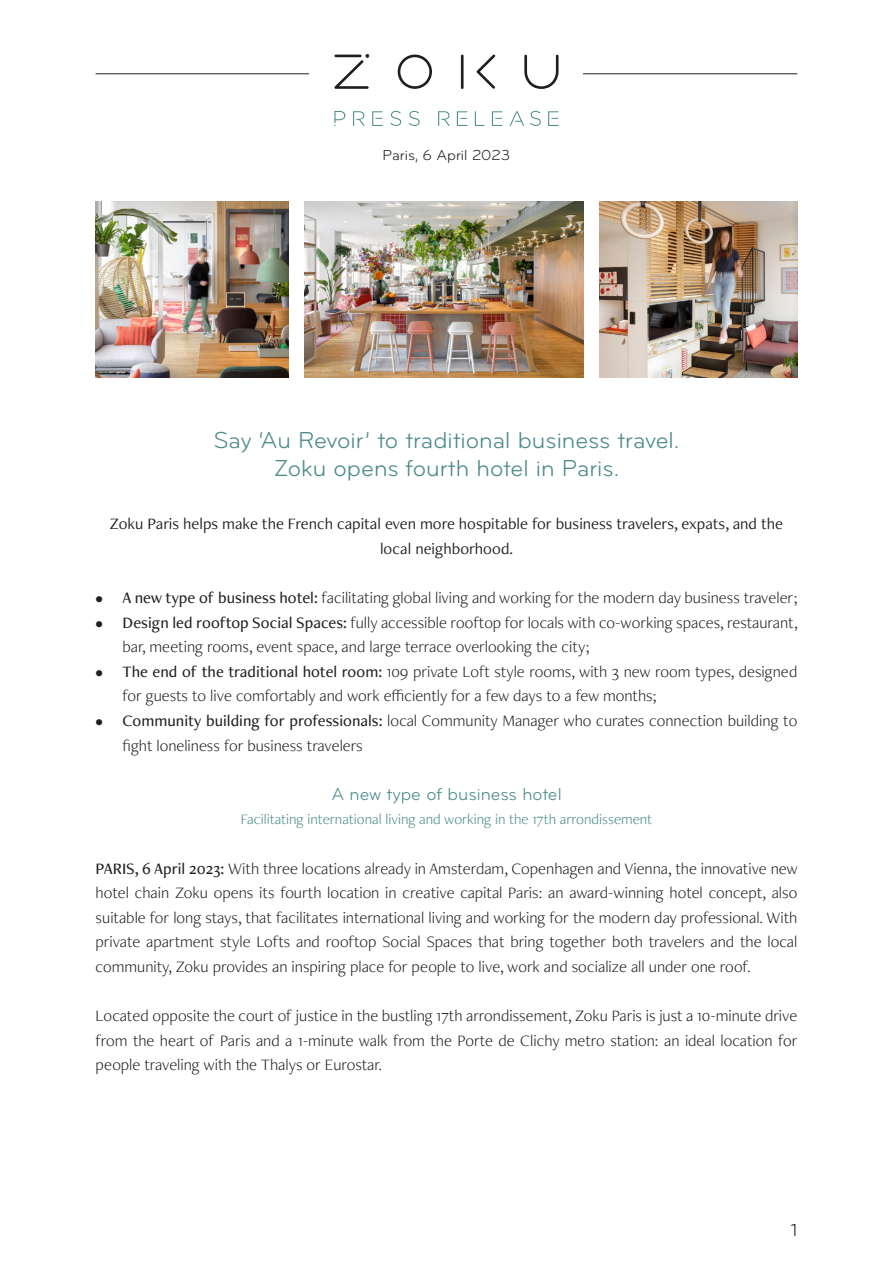
<style>
.page{position:relative;width:893px;height:1263px;background:#fff}
.page>*{position:absolute;margin:0;border:0;box-sizing:border-box;transform-origin:0 0}
.t1{font:24px "Bryant";color:#4b8a8b}
.t2{font:18px "Bryant";color:#4b8a8b}
.t3{font:18px "Bryant";color:#231f20}
.t4{font:300 16.5px/24.6px "Freight Neo Pro";color:#231f20}
.t5{font:16.5px/24.6px "Freight Neo Pro";color:#231f20;text-align:center}
.t6{font:300 15px "Freight Neo Pro";color:#4b8a8b}
.t7{font:15px "Bryant";color:#231f20}
.s1{font-weight:500}
</style>
<div class="page">
<img style="left:599px;top:202px;width:198px;height:175px">
<hr style="left:96px;top:73px;width:701px;height:1px;background:#231f20">
<div style="left:310px;top:30px;width:273px;height:114px;background:#fff"></div>
<svg style="left:398px;top:55px;width:34px;height:34px"></svg>
<hr style="left:461px;top:55px;width:3px;height:34px;background:#201d1e">
<svg style="left:477px;top:54px;width:18px;height:35px"></svg>
<svg style="left:524px;top:55px;width:34px;height:34px"></svg>
<svg style="left:334px;top:54px;width:35px;height:35px"></svg>
<svg style="left:334px;top:111px;width:11px;height:15px"></svg>
<svg style="left:353px;top:111px;width:11px;height:15px"></svg>
<svg style="left:372px;top:111px;width:11px;height:15px"></svg>
<svg style="left:409px;top:111px;width:11px;height:15px"></svg>
<svg style="left:391px;top:111px;width:10px;height:15px"></svg>
<svg style="left:438px;top:111px;width:12px;height:15px"></svg>
<svg style="left:475px;top:111px;width:10px;height:15px"></svg>
<svg style="left:457px;top:111px;width:10px;height:15px"></svg>
<svg style="left:492px;top:111px;width:10px;height:15px"></svg>
<svg style="left:548px;top:111px;width:11px;height:15px"></svg>
<svg style="left:530px;top:111px;width:11px;height:15px"></svg>
<svg style="left:510px;top:111px;width:14px;height:15px"></svg>
<img style="left:96px;top:202px;width:192px;height:175px">
<img style="left:304px;top:202px;width:279px;height:175px">
<p class="t7" style="left:383px;top:146px;width:129px">Paris, 6 April 2023</p>
<p class="t1" style="left:213px;top:425px;width:468px">Say ‘Au Revoir’ to traditional business travel.</p>
<p class="t1" style="left:274px;top:454px;width:347px">Zoku opens fourth hotel in Paris.</p>
<p class="t5" style="left:110px;top:511px;width:674px">Zoku Paris helps make the French capital even more hospitable for business travelers, expats, and the local neighborhood.</p>
<p class="t4" style="left:96px;top:585px;width:703px"><span class="s1">• A new type of business hotel:</span> facilitating global living and working for the modern day business traveler;</p>
<p class="t4" style="left:123px;top:609px;width:676px;text-indent:-27px"><span class="s1">• Design led rooftop Social Spaces:</span> fully accessible rooftop for locals with co-working spaces, restaurant, bar, meeting rooms, event space, and large terrace overlooking the city;</p>
<p class="t4" style="left:123px;top:659px;width:676px;text-indent:-27px"><span class="s1">• The end of the traditional hotel room:</span> 109 private Loft style rooms, with 3 new room types, designed for guests to live comfortably and work efficiently for a few days to a few months;</p>
<p class="t4" style="left:123px;top:708px;width:676px;text-indent:-27px"><span class="s1">• Community building for professionals:</span> local Community Manager who curates connection building to fight loneliness for business travelers</p>
<p class="t2" style="left:331px;top:783px;width:232px">A new type of business hotel</p>
<p class="t6" style="left:241px;top:809px;width:413px">Facilitating international living and working in the 17th arrondissement</p>
<p class="t4" style="left:96px;top:855px;width:703px;text-align:justify"><span class="s1">PARIS, 6 April 2023:</span> With three locations already in Amsterdam, Copenhagen and Vienna, the innovative new hotel chain Zoku opens its fourth location in creative capital Paris: an award-winning hotel concept, also suitable for long stays, that facilitates international living and working for the modern day professional. With private apartment style Lofts and rooftop Social Spaces that bring together both travelers and the local community, Zoku provides an inspiring place for people to live, work and socialize all under one roof.</p>
<p class="t4" style="left:96px;top:1003px;width:703px;text-align:justify">Located opposite the court of justice in the bustling 17th arrondissement, Zoku Paris is just a 10-minute drive from the heart of Paris and a 1-minute walk from the Porte de Clichy metro station: an ideal location for people traveling with the Thalys or Eurostar.</p>
<p class="t3" style="left:791px;top:1219px;width:8px">1</p>
</div>
